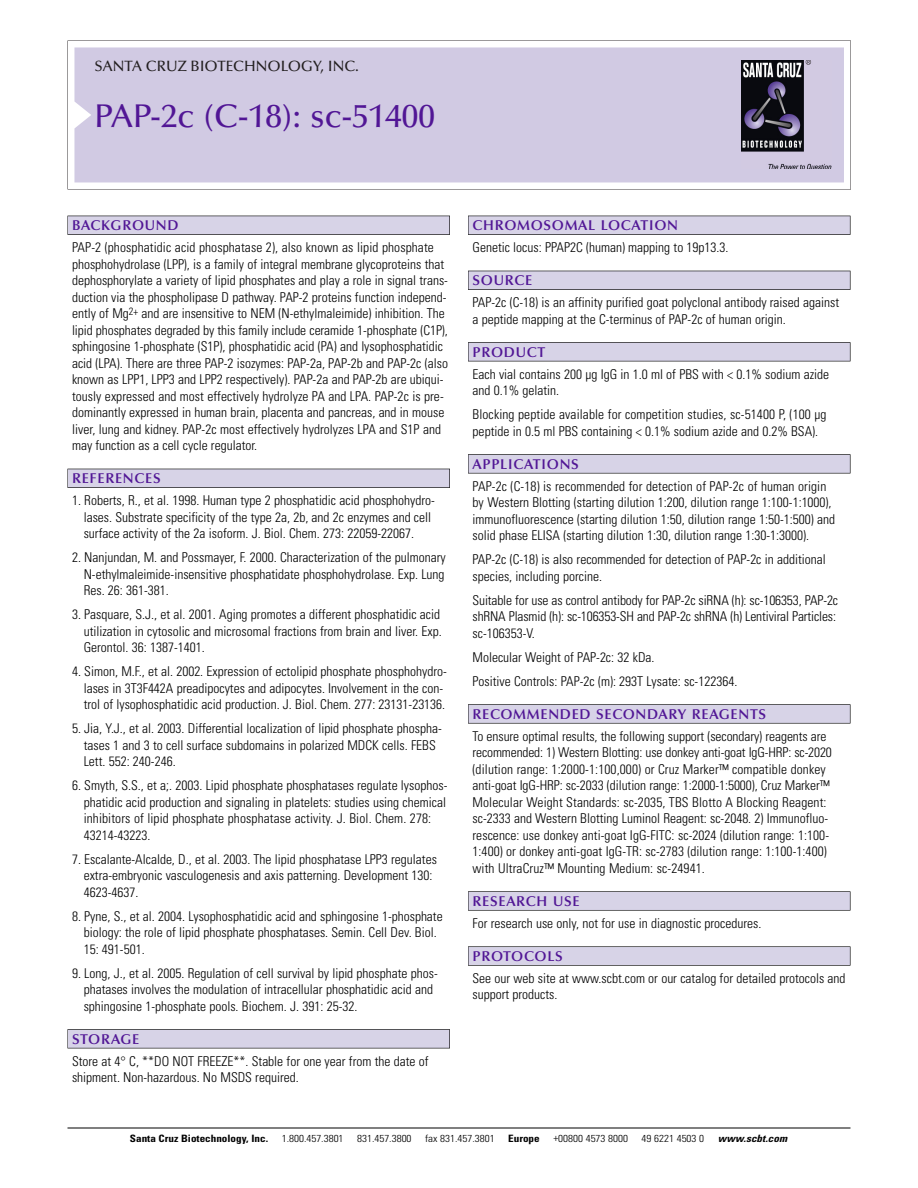
<style>
.page{position:relative;width:918px;height:1188px;background:#fff}
.page>*{position:absolute;margin:0;border:0;box-sizing:border-box;transform-origin:0 0}
.t1{font:500 33px "Optima";color:#511695}
.t2{font:500 15px "Optima";color:#231f20}
.t3{font:600 14.25px "Optima";letter-spacing:.05em;color:#511695}
.t4{font:300 condensed 13.5px/16.5px "Univers";color:#000}
.t5{font:300 condensed 10.2px "Univers";color:#000;scale:1.1 1}
.t6{font:700 condensed 10.2px "Univers";color:#000;scale:1.1 1}
.t7{font:italic 700 condensed 10.2px "Univers";letter-spacing:.005em;color:#000;scale:1.1 1}
</style>
<div class="page">
<svg style="left:68px;top:40px;width:783px;height:149px"></svg>
<div style="left:74px;top:47px;width:770px;height:135px;background:#d1cae3"></div>
<img style="left:741px;top:60px;width:90px;height:108px">
<div style="left:68px;top:216px;width:382px;height:19px;background:#525155"></div>
<div style="left:68px;top:216px;width:381px;height:18px;background:#d7d3e7"></div>
<div style="left:68px;top:469px;width:382px;height:19px;background:#515055"></div>
<div style="left:68px;top:469px;width:381px;height:18px;background:#d7d3e7"></div>
<div style="left:68px;top:1029px;width:382px;height:19px;background:#545357"></div>
<div style="left:68px;top:1030px;width:381px;height:18px;background:#d7d3e7"></div>
<div style="left:468px;top:216px;width:382px;height:19px;background:#525155"></div>
<div style="left:468px;top:216px;width:382px;height:18px;background:#d7d3e7"></div>
<div style="left:468px;top:271px;width:382px;height:19px;background:#515055"></div>
<div style="left:468px;top:271px;width:382px;height:18px;background:#d7d3e7"></div>
<div style="left:468px;top:342px;width:382px;height:19px;background:#545357"></div>
<div style="left:468px;top:343px;width:382px;height:18px;background:#d7d3e7"></div>
<div style="left:468px;top:454px;width:382px;height:19px;background:#575759"></div>
<div style="left:468px;top:455px;width:382px;height:18px;background:#d7d3e7"></div>
<svg style="left:468px;top:704px;width:382px;height:20px"></svg>
<div style="left:468px;top:705px;width:382px;height:18px;background:#d7d3e7"></div>
<div style="left:468px;top:891px;width:382px;height:20px;background:#666667"></div>
<div style="left:468px;top:892px;width:382px;height:18px;background:#d7d3e7"></div>
<div style="left:468px;top:946px;width:382px;height:20px;background:#666"></div>
<div style="left:468px;top:947px;width:382px;height:18px;background:#d7d3e7"></div>
<hr style="left:68px;top:1128px;width:782px;height:1px;background:#000">
<p class="t2" style="left:94px;top:61px;width:266px">SANTA CRUZ BIOTECHNOLOGY, INC.</p>
<h1 class="t1" style="left:94px;top:103px;width:342px">PAP-2c (C-18): sc-51400</h1>
<p class="t3" style="left:72px;top:219px;width:108px">BACKGROUND</p>
<p class="t4" style="left:72px;top:240px;width:377px">PAP-2 (phosphatidic acid phosphatase 2), also known as lipid phosphate phosphohydrolase (LPP), is a family of integral membrane glycoproteins that dephosphorylate a variety of lipid phosphates and play a role in signal trans&shy;duction via the phospholipase D pathway. PAP-2 proteins function independ&shy;ently of Mg<sup>2+</sup> and are insensitive to NEM (N-ethylmaleimide) inhibition. The lipid phosphates degraded by this family include ceramide 1-phosphate (C1P), sphingosine 1-phosphate (S1P), phosphatidic acid (PA) and lysophosphatidic acid (LPA). There are three PAP-2 isozymes: PAP-2a, PAP-2b and PAP-2c (also known as LPP1, LPP3 and LPP2 respectively). PAP-2a and PAP-2b are ubiqui&shy;tously expressed and most effectively hydrolyze PA and LPA. PAP-2c is pre&shy;dominantly expressed in human brain, placenta and pancreas, and in mouse liver, lung and kidney. PAP-2c most effectively hydrolyzes LPA and S1P and may function as a cell cycle regulator.</p>
<p class="t3" style="left:72px;top:473px;width:90px">REFERENCES</p>
<p class="t4" style="left:84px;top:493px;width:353px;text-indent:-12px">1. Roberts, R., et al. 1998. Human type 2 phosphatidic acid phosphohydro&shy;lases. Substrate specificity of the type 2a, 2b, and 2c enzymes and cell surface activity of the 2a isoform. J. Biol. Chem. 273: 22059-22067.</p>
<p class="t4" style="left:84px;top:550px;width:364px;text-align:justify;text-indent:-12px">2. Nanjundan, M. and Possmayer, F. 2000. Characterization of the pulmonary N-ethylmaleimide-insensitive phosphatidate phosphohydrolase. Exp. Lung Res. 26: 361-381.</p>
<p class="t4" style="left:84px;top:607px;width:359px;text-align:justify;text-indent:-12px">3. Pasquare, S.J., et al. 2001. Aging promotes a different phosphatidic acid utilization in cytosolic and microsomal fractions from brain and liver. Exp.<br>Gerontol. 36: 1387-1401.</p>
<p class="t4" style="left:84px;top:664px;width:365px;text-indent:-12px">4. Simon, M.F., et al. 2002. Expression of ectolipid phosphate phosphohydro&shy;lases in 3T3F442A preadipocytes and adipocytes. Involvement in the con&shy;trol of lysophosphatidic acid production. J. Biol. Chem. 277: 23131-23136.</p>
<p class="t4" style="left:84px;top:721px;width:360px;text-indent:-12px">5. Jia, Y.J., et al. 2003. Differential localization of lipid phosphate phospha&shy;tases 1 and 3 to cell surface subdomains in polarized MDCK cells. FEBS<br>Lett. 552: 240-246.</p>
<p class="t4" style="left:84px;top:778px;width:365px;text-indent:-12px">6. Smyth, S.S., et a;. 2003. Lipid phosphate phosphatases regulate lysophos&shy;phatidic acid production and signaling in platelets: studies using chemical inhibitors of lipid phosphate phosphatase activity. J. Biol. Chem. 278:<br>43214-43223.</p>
<p class="t4" style="left:84px;top:852px;width:355px;text-indent:-12px">7. Escalante-Alcalde, D., et al. 2003. The lipid phosphatase LPP3 regulates extra-embryonic vasculogenesis and axis patterning. Development 130:<br>4623-4637.</p>
<p class="t4" style="left:84px;top:909px;width:361px;text-indent:-12px">8. Pyne, S., et al. 2004. Lysophosphatidic acid and sphingosine 1-phosphate biology: the role of lipid phosphate phosphatases. Semin. Cell Dev. Biol.<br>15: 491-501.</p>
<p class="t4" style="left:84px;top:966px;width:356px;text-indent:-12px">9. Long, J., et al. 2005. Regulation of cell survival by lipid phosphate phos&shy;phatases involves the modulation of intracellular phosphatidic acid and sphingosine 1-phosphate pools. Biochem. J. 391: 25-32.</p>
<p class="t3" style="left:72px;top:1033px;width:69px">STORAGE</p>
<p class="t4" style="left:72px;top:1054px;width:358px">Store at 4° C, **DO NOT FREEZE**. Stable for one year from the date of shipment. Non-hazardous. No MSDS required.</p>
<p class="t3" style="left:473px;top:219px;width:207px">CHROMOSOMAL LOCATION</p>
<p class="t4" style="left:473px;top:240px;width:258px">Genetic locus: PPAP2C (human) mapping to 19p13.3.</p>
<p class="t3" style="left:473px;top:275px;width:61px">SOURCE</p>
<p class="t4" style="left:473px;top:295px;width:368px">PAP-2c (C-18) is an affinity purified goat polyclonal antibody raised against a peptide mapping at the C-terminus of PAP-2c of human origin.</p>
<p class="t3" style="left:473px;top:346px;width:74px">PRODUCT</p>
<p class="t4" style="left:473px;top:367px;width:358px">Each vial contains 200 µg IgG in 1.0 ml of PBS with &lt; 0.1% sodium azide and 0.1% gelatin.</p>
<p class="t4" style="left:473px;top:407px;width:356px">Blocking peptide available for competition studies, sc-51400 P, (100 µg peptide in 0.5 ml PBS containing &lt; 0.1% sodium azide and 0.2% BSA).</p>
<p class="t3" style="left:473px;top:458px;width:108px">APPLICATIONS</p>
<p class="t4" style="left:473px;top:479px;width:364px">PAP-2c (C-18) is recommended for detection of PAP-2c of human origin by Western Blotting (starting dilution 1:200, dilution range 1:100-1:1000), immunofluorescence (starting dilution 1:50, dilution range 1:50-1:500) and solid phase ELISA (starting dilution 1:30, dilution range 1:30-1:3000).</p>
<p class="t4" style="left:473px;top:552px;width:355px">PAP-2c (C-18) is also recommended for detection of PAP-2c in additional species, including porcine.</p>
<p class="t4" style="left:473px;top:593px;width:367px">Suitable for use as control antibody for PAP-2c siRNA (h): sc-106353, PAP-2c shRNA Plasmid (h): sc-106353-SH and PAP-2c shRNA (h) Lentiviral Particles: sc-106353-V.</p>
<p class="t4" style="left:473px;top:646px;width:266px;line-height:24px">Molecular Weight of PAP-2c: 32 kDa.<br>Positive Controls: PAP-2c (m): 293T Lysate: sc-122364.</p>
<p class="t3" style="left:473px;top:708px;width:295px">RECOMMENDED SECONDARY REAGENTS</p>
<p class="t4" style="left:473px;top:729px;width:361px">To ensure optimal results, the following support (secondary) reagents are recommended: 1) Western Blotting: use donkey anti-goat IgG-HRP: sc-2020 (dilution range: 1:2000-1:100,000) or Cruz Marker™ compatible donkey anti-goat IgG-HRP: sc-2033 (dilution range: 1:2000-1:5000), Cruz Marker™ Molecular Weight Standards: sc-2035, TBS Blotto A Blocking Reagent: sc-2333 and Western Blotting Luminol Reagent: sc-2048. 2) Immunofluo&shy;rescence: use donkey anti-goat IgG-FITC: sc-2024 (dilution range: 1:100- 1:400) or donkey anti-goat IgG-TR: sc-2783 (dilution range: 1:100-1:400) with UltraCruz™ Mounting Medium: sc-24941.</p>
<p class="t3" style="left:473px;top:895px;width:109px">RESEARCH USE</p>
<p class="t4" style="left:473px;top:916px;width:290px">For research use only, not for use in diagnostic procedures.</p>
<p class="t3" style="left:473px;top:950px;width:92px">PROTOCOLS</p>
<p class="t4" style="left:473px;top:971px;width:375px">See our web site at www.scbt.com or our catalog for detailed protocols and support products.</p>
<p class="t6" style="left:130px;top:1135px;width:127px">Santa Cruz Biotechnology, Inc.</p>
<p class="t5" style="left:282px;top:1135px;width:58px">1.800.457.3801</p>
<p class="t5" style="left:357px;top:1135px;width:51px">831.457.3800</p>
<p class="t5" style="left:425px;top:1135px;width:65px">fax 831.457.3801</p>
<p class="t6" style="left:508px;top:1135px;width:30px">Europe</p>
<p class="t5" style="left:553px;top:1135px;width:69px">+00800 4573 8000</p>
<p class="t5" style="left:642px;top:1135px;width:58px">49 6221 4503 0</p>
<p class="t7" style="left:718px;top:1135px;width:64px">www.scbt.com</p>
</div>
